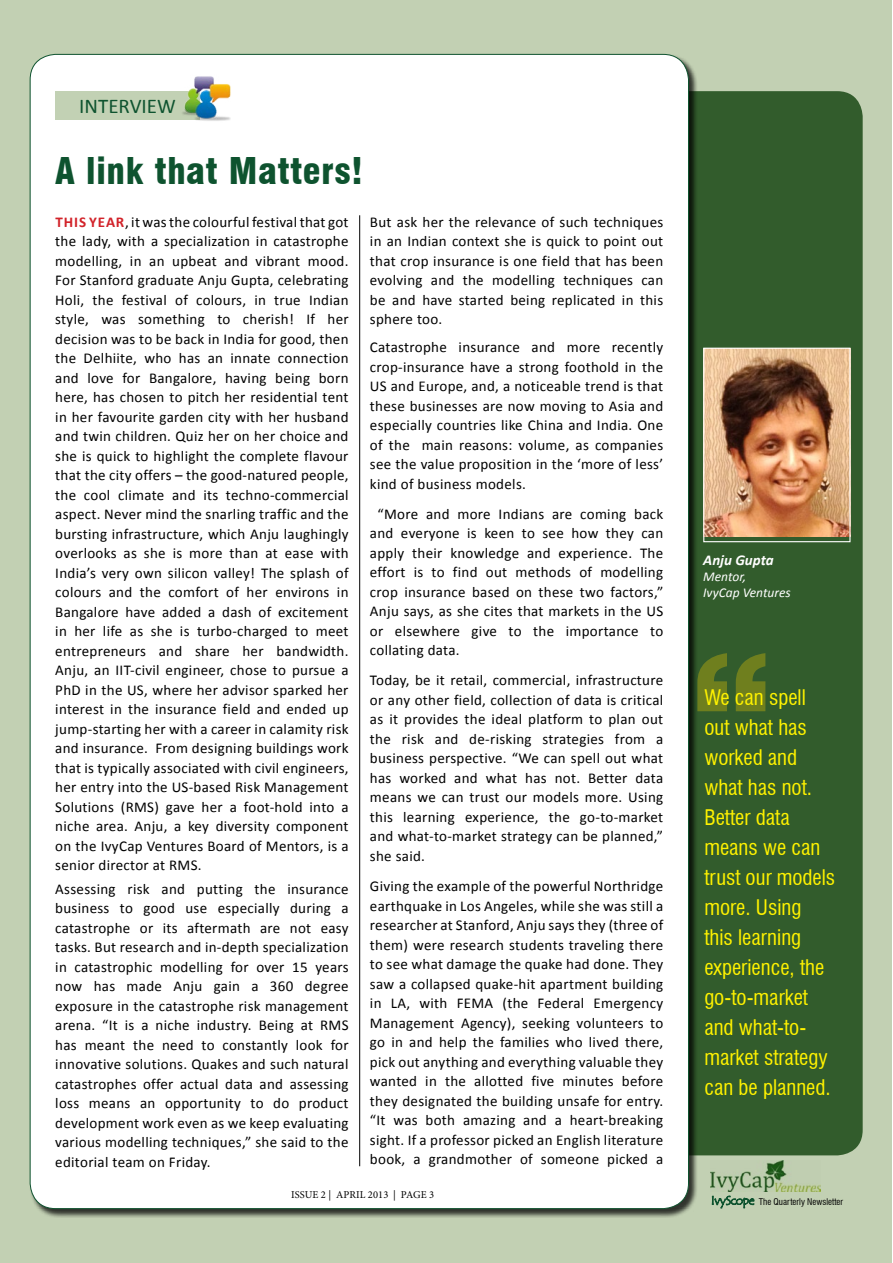
<style>
.page{position:relative;width:893px;height:1263px;background:#fff}
.page>*{position:absolute;margin:0;border:0;box-sizing:border-box;transform-origin:0 0}
.t1{font:900 condensed 36px "Swiss 721 BT";letter-spacing:.02em;color:#0e532f}
.t2{font:condensed 21px/30px "Swiss 721 BT";color:#fff200}
.t3{font:21px "Calibri";color:#0e532f}
.t4{font:15px/19.5px "Calibri";letter-spacing:.02em;color:#000;text-align:justify}
.t5{font:italic 700 15px "Calibri";color:#fff}
.t6{font:italic 13.5px/16.2px "Calibri";color:#fff}
.t7{font:10.5px "Minion Pro";letter-spacing:.01em;color:#000}
.t8{font:condensed 9px "Swiss 721 BT";color:#000}
.s1{font-weight:700;color:#d2232a}
</style>
<div class="page">
<hr style="left:0;top:1px;width:1px;height:1262px;background:#c2d0b3">
<div style="left:1px;top:1px;width:891px;height:1262px;background:#c2d0b3"></div>
<svg style="left:712px;top:1195px;width:42px;height:13px"></svg>
<img style="left:711px;top:1160px;width:110px;height:31px">
<div style="left:531px;top:91px;width:332px;height:1064px;background:#325c2c;border-radius:26px"></div>
<div style="left:29px;top:54px;width:669px;height:1164px;background:#000;opacity:.75"></div>
<div style="left:30px;top:54px;width:658px;height:1154px;background:#fff;border-radius:26px"></div>
<hr style="left:359px;top:215px;width:1px;height:951px;background:#000">
<div style="left:55px;top:91px;width:145px;height:29px;background:#c2d1b4"></div>
<img style="left:182px;top:76px;width:49px;height:45px">
<svg style="left:697px;top:653px;width:68px;height:58px"></svg>
<img style="left:705px;top:350px;width:143px;height:187px">
<div style="left:703px;top:348px;width:147px;height:194px;border:1px solid #fff"></div>
<h2 class="t3" style="left:79px;top:93px;width:98px">INTERVIEW</h2>
<h1 class="t1" style="left:55px;top:150px;width:309px">A link that Matters!</h1>
<p class="t4" style="left:55px;top:211px;width:295px"><span class="s1">THIS YEAR</span>, it was the colourful festival that got the lady, with a specialization in catastrophe modelling, in an upbeat and vibrant mood.<br>For Stanford graduate Anju Gupta, celebrating Holi, the festival of colours, in true Indian style, was something to cherish! If her decision was to be back in India for good, then the Delhiite, who has an innate connection and love for Bangalore, having being born here, has chosen to pitch her residential tent in her favourite garden city with her husband and twin children. Quiz her on her choice and she is quick to highlight the complete flavour that the city offers – the good-natured people, the cool climate and its techno-commercial aspect. Never mind the snarling traffic and the bursting infrastructure, which Anju laughingly overlooks as she is more than at ease with India’s very own silicon valley! The splash of colours and the comfort of her environs in Bangalore have added a dash of excitement in her life as she is turbo-charged to meet entrepreneurs and share her bandwidth.<br>Anju, an IIT-civil engineer, chose to pursue a PhD in the US, where her advisor sparked her interest in the insurance field and ended up jump-starting her with a career in calamity risk and insurance. From designing buildings work that is typically associated with civil engineers, her entry into the US-based Risk Management Solutions (RMS) gave her a foot-hold into a niche area. Anju, a key diversity component on the IvyCap Ventures Board of Mentors, is a senior director at RMS.</p>
<p class="t4" style="left:55px;top:878px;width:295px">Assessing risk and putting the insurance business to good use especially during a catastrophe or its aftermath are not easy tasks. But research and in-depth specialization in catastrophic modelling for over 15 years now has made Anju gain a 360 degree exposure in the catastrophe risk management arena. “It is a niche industry. Being at RMS has meant the need to constantly look for innovative solutions. Quakes and such natural catastrophes offer actual data and assessing loss means an opportunity to do product development work even as we keep evaluating various modelling techniques,” she said to the editorial team on Friday.</p>
<p class="t4" style="left:370px;top:211px;width:295px">But ask her the relevance of such techniques in an Indian context she is quick to point out that crop insurance is one field that has been evolving and the modelling techniques can be and have started being replicated in this sphere too.</p>
<p class="t4" style="left:370px;top:337px;width:295px">Catastrophe insurance and more recently crop-insurance have a strong foothold in the US and Europe, and, a noticeable trend is that these businesses are now moving to Asia and especially countries like China and India. One of the main reasons: volume, as companies see the value proposition in the ‘more of less’ kind of business models.</p>
<p class="t4" style="left:370px;top:503px;width:295px;text-indent:8px">“More and more Indians are coming back and everyone is keen to see how they can apply their knowledge and experience. The effort is to find out methods of modelling crop insurance based on these two factors,” Anju says, as she cites that markets in the US or elsewhere give to the importance to collating data.</p>
<p class="t4" style="left:370px;top:670px;width:295px">Today, be it retail, commercial, infrastructure or any other field, collection of data is critical as it provides the ideal platform to plan out the risk and de-risking strategies from a business perspective. “We can spell out what has worked and what has not. Better data means we can trust our models more. Using this learning experience, the go-to-market and what-to-market strategy can be planned,” she said.</p>
<p class="t4" style="left:370px;top:875px;width:295px">Giving the example of the powerful Northridge earthquake in Los Angeles, while she was still a researcher at Stanford, Anju says they (three of them) were research students traveling there to see what damage the quake had done. They saw a collapsed quake-hit apartment building in LA, with FEMA (the Federal Emergency Management Agency), seeking volunteers to go in and help the families who lived there, pick out anything and everything valuable they wanted in the allotted five minutes before they designated the building unsafe for entry. “It was both amazing and a heart-breaking sight. If a professor picked an English literature book, a grandmother of someone picked a</p>
<p class="t7" style="left:291px;top:1188px;width:145px">ISSUE 2 | APRIL 2013 | PAGE 3</p>
<p class="t5" style="left:703px;top:551px;width:72px">Anju Gupta</p>
<p class="t6" style="left:703px;top:568px;width:89px">Mentor,<br>IvyCap Ventures</p>
<h2 class="t2" style="left:704px;top:682px;width:132px">We can spell out what has worked and what has not.<br>Better data means we can trust our models more. Using this learning experience, the go-to-market and what-to&shy;market strategy can be planned.</h2>
<p class="t8" style="left:759px;top:1197px;width:86px">The Quarterly Newsletter</p>
</div>
